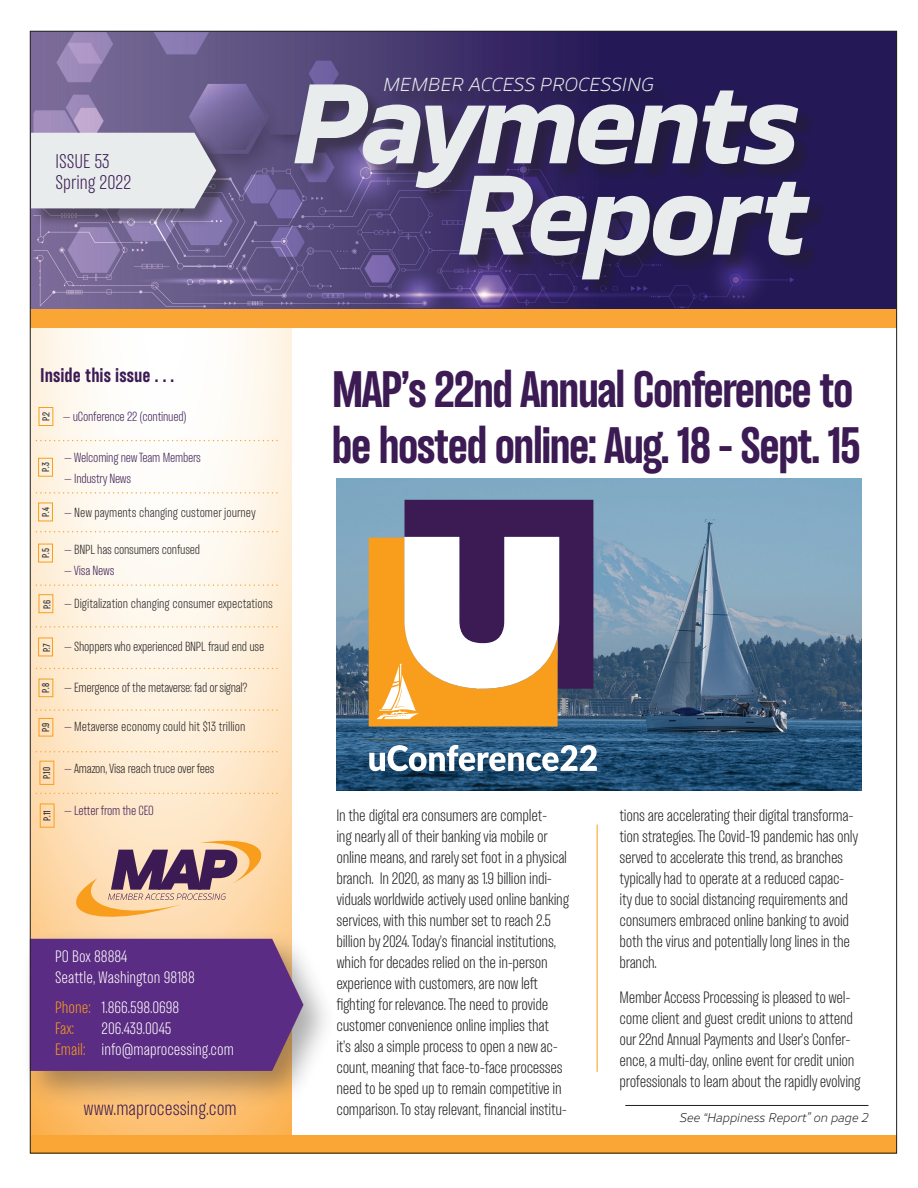
<style>
.page{position:relative;width:918px;height:1188px;background:#fff}
.page>*{position:absolute;margin:0;border:0;box-sizing:border-box;transform-origin:0 0}
.t1{font:700 46.5px/55.8px "TT Backwards Sans";letter-spacing:-.045em;color:#3c1b54}
.t2{font:300 18px/21px "TT Backwards Sans";color:#3c1b54}
.t3{font:italic 300 18px "TT Severs";color:#e9ecec}
.t4{font:700 18px "TT Backwards Sans";color:#3c1b54}
.t5{font:300 15px/21px "TT Backwards Sans";letter-spacing:-.02em;color:#231f20}
.t6{font:300 15px/21px "TT Backwards Sans";color:#fff}
.t7{font:300 12px "TT Backwards Sans";letter-spacing:-.02em;color:#231f20}
.t8{font:300 12px "TT Backwards Sans";color:#231f20}
.t9{font:300 12px "TT Backwards Sans";letter-spacing:-.02em;color:#3c1b54}
.t10{font:italic 300 12px "TT Severs";color:#231f20}
.t11{font:9px "TT Backwards Sans";color:#231f20}
.s1{color:#3c1b54}
.s2{color:#f89e1c}
</style>
<div class="page">
<svg style="left:32px;top:328px;width:259px;height:807px"></svg>
<img style="left:32px;top:33px;width:863px;height:276px">
<div style="left:30px;top:1135px;width:866px;height:18px;background:#faa636"></div>
<div style="left:21px;top:930px;width:317px;height:177px;background:#231f20;opacity:.38"></div>
<div style="left:32px;top:939px;width:271px;height:132px;background:#5b2c83"></div>
<div style="left:30px;top:309px;width:866px;height:19px;background:#faa636"></div>
<div style="left:33px;top:135px;width:201px;height:92px;background:#231f20;opacity:.45"></div>
<div style="left:32px;top:133px;width:184px;height:75px;background:#e9ecec"></div>
<div style="left:297px;top:80px;width:531px;height:218px;background:#231f20;opacity:.43"></div>
<svg style="left:459px;top:176px;width:351px;height:103px;background:#7a7493"></svg>
<svg style="left:294px;top:84px;width:504px;height:104px;background:#797493"></svg>
<hr style="left:625px;top:1105px;width:243px;height:1px;background:#231f20">
<svg style="left:36px;top:492px;width:242px;height:2px"></svg>
<svg style="left:36px;top:531px;width:242px;height:1px"></svg>
<div style="left:39px;top:407px;width:14px;height:19px;border:1px solid #f89e1c"></div>
<div style="left:38px;top:544px;width:15px;height:18px;border:1px solid #f89e1c"></div>
<div style="left:38px;top:638px;width:15px;height:18px;border:1px solid #f89e1c"></div>
<div style="left:38px;top:503px;width:15px;height:18px;border:1px solid #f89e1c"></div>
<svg style="left:36px;top:668px;width:242px;height:1px"></svg>
<svg style="left:36px;top:440px;width:242px;height:1px"></svg>
<div style="left:38px;top:458px;width:15px;height:18px;border:1px solid #f89e1c"></div>
<hr style="left:597px;top:825px;width:1px;height:247px;background:#f89e1c">
<svg style="left:36px;top:584px;width:242px;height:2px"></svg>
<div style="left:39px;top:718px;width:14px;height:18px;border:1px solid #f89e1c"></div>
<div style="left:40px;top:804px;width:14px;height:23px;border:1px solid #f89e1c"></div>
<div style="left:40px;top:761px;width:14px;height:24px;border:1px solid #f89e1c"></div>
<svg style="left:74px;top:838px;width:189px;height:83px;background:#d0ab91"></svg>
<svg style="left:36px;top:626px;width:242px;height:2px"></svg>
<svg style="left:36px;top:709px;width:242px;height:2px"></svg>
<svg style="left:36px;top:751px;width:242px;height:1px"></svg>
<svg style="left:36px;top:793px;width:242px;height:1px"></svg>
<img style="left:336px;top:478px;width:525px;height:313px">
<svg style="left:369px;top:745px;width:228px;height:26px"></svg>
<svg style="left:369px;top:500px;width:224px;height:227px"></svg>
<p class="t2" style="left:56px;top:151px;width:77px">ISSUE 53<br>Spring 2022</p>
<p class="t3" style="left:383px;top:73px;width:273px">MEMBER ACCESS PROCESSING</p>
<p class="t4" style="left:40px;top:363px;width:135px">Inside this issue . . .</p>
<p class="t11" style="left:40px;top:421px;width:11px;rotate:-90deg">P.2</p>
<p class="t9" style="left:63px;top:409px;width:125px">— uConference 22 (continued)</p>
<p class="t11" style="left:40px;top:472px;width:11px;rotate:-90deg">P.3</p>
<p class="t11" style="left:40px;top:517px;width:11px;rotate:-90deg">P.4</p>
<p class="t9" style="left:64px;top:450px;width:138px">— Welcoming new Team Members</p>
<p class="t9" style="left:64px;top:471px;width:69px">— Industry News</p>
<p class="t8" style="left:64px;top:505px;width:193px"><span class="s1">—</span> New payments changing customer journey</p>
<p class="t11" style="left:40px;top:558px;width:11px;rotate:-90deg">P.5</p>
<p class="t7" style="left:64px;top:541px;width:137px"><span class="s1">—</span> BNPL has consumers confused</p>
<p class="t9" style="left:64px;top:562px;width:52px">— Visa News</p>
<p class="t11" style="left:41px;top:609px;width:11px;rotate:-90deg">P.6</p>
<p class="t8" style="left:64px;top:596px;width:210px"><span class="s1">—</span> Digitalization changing consumer expectations</p>
<p class="t11" style="left:41px;top:652px;width:10px;rotate:-90deg">P.7</p>
<p class="t7" style="left:64px;top:638px;width:202px"><span class="s1">—</span> Shoppers who experienced BNPL fraud end use</p>
<p class="t11" style="left:40px;top:693px;width:11px;rotate:-90deg">P.8</p>
<p class="t7" style="left:64px;top:679px;width:185px"><span class="s1">—</span> Emergence of the metaverse: fad or signal?</p>
<p class="t11" style="left:40px;top:732px;width:11px;rotate:-90deg">P.9</p>
<p class="t8" style="left:64px;top:719px;width:183px"><span class="s1">—</span> Metaverse economy could hit $13 trillion</p>
<p class="t11" style="left:41px;top:779px;width:13px;rotate:-90deg">P.10</p>
<p class="t7" style="left:64px;top:761px;width:152px"><span class="s1">—</span> Amazon, Visa reach truce over fees</p>
<h1 class="t1" style="left:332px;top:362px;width:531px">MAP’s 22nd Annual Conference to be hosted online: Aug. 18 - Sept. 15</h1>
<p class="t9" style="left:64px;top:802px;width:91px">— Letter from the CEO</p>
<p class="t5" style="left:336px;top:806px;width:234px">In the digital era consumers are complet-<br>ing nearly all of their banking via mobile or online means, and rarely set foot in a physical branch. In 2020, as many as 1.9 billion indi&shy;viduals worldwide actively used online banking services, with this number set to reach 2.5 billion by 2024. Today’s financial institutions, which for decades relied on the in-person experience with customers, are now left fighting for relevance. The need to provide customer convenience online implies that<br>it’s also a simple process to open a new ac&shy;count, meaning that face-to-face processes need to be sped up to remain competitive in comparison. To stay relevant, financial institu-</p>
<p class="t5" style="left:620px;top:806px;width:240px">tions are accelerating their digital transforma&shy;tion strategies. The Covid-19 pandemic has only served to accelerate this trend, as branches typically had to operate at a reduced capac&shy;ity due to social distancing requirements and consumers embraced online banking to avoid both the virus and potentially long lines in the branch.</p>
<p class="t11" style="left:41px;top:821px;width:12px;rotate:-90deg">P.11</p>
<p class="t6" style="left:55px;top:947px;width:141px">PO Box 88884<br>Seattle, Washington 98188</p>
<p class="t6" style="left:55px;top:998px;width:126px"><span class="s2">Phone:</span> 1.866.598.0698<br><span class="s2">Fax:</span></p>
<p class="t5" style="left:620px;top:987px;width:243px">Member Access Processing is pleased to wel&shy;come client and guest credit unions to attend our 22nd Annual Payments and User’s Confer&shy;ence, a multi-day, online event for credit union professionals to learn about the rapidly evolving</p>
<p class="t6" style="left:55px;top:1019px;width:180px;text-indent:46px">206.439.0045<br><span class="s2">Email:</span> info@maprocessing.com</p>
<p class="t2" style="left:84px;top:1099px;width:155px">www.maprocessing.com</p>
<p class="t10" style="left:680px;top:1109px;width:190px">See “Happiness Report” on page 2</p>
</div>
